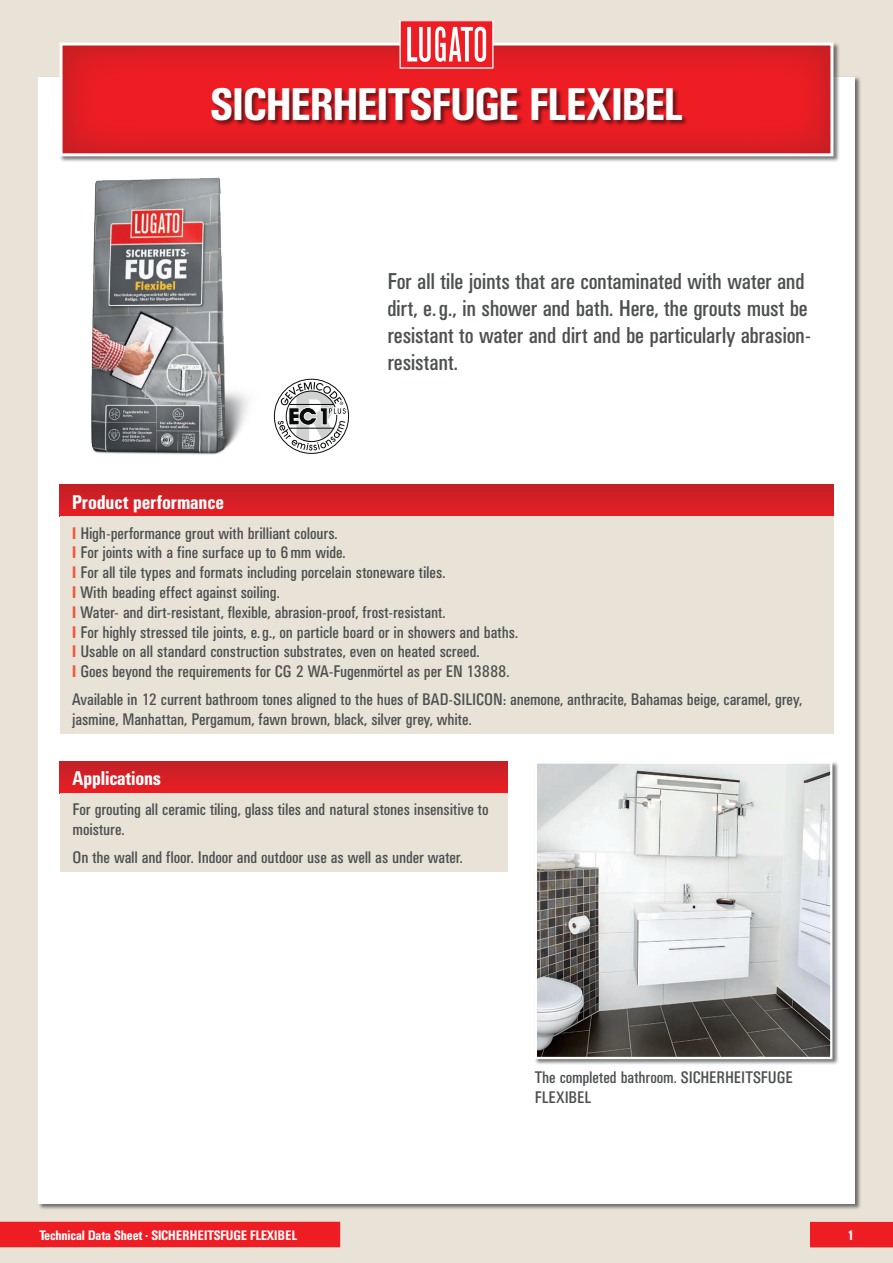
<style>
.page{position:relative;width:893px;height:1263px;background:#e9e3d7}
.page>*{position:absolute;margin:0;border:0;box-sizing:border-box;transform-origin:0 0}
.t1{font:500 condensed 45px "UN11";color:#fff}
.t2{font:condensed 22.5px/27px "UN11";color:#4d5051}
.t3{font:500 condensed 19.5px "UN11";color:#fff}
.t4{font:condensed 16.5px/19.8px "UN11";color:#4d5051}
.t5{font:500 condensed 13.5px "UN11";color:#fff}
.s1{font-weight:500;color:#f0573b}
</style>
<div class="page">
<div style="left:38px;top:77px;width:817px;height:1126px;background:#fff"></div>
<div style="left:59px;top:42px;width:781px;height:121px;background:#090b0d;opacity:.55"></div>
<svg style="left:60px;top:43px;width:773px;height:113px;background:#e42c31"></svg>
<div style="left:810px;top:1222px;width:83px;height:25px;background:#ed1d23"></div>
<div style="left:0;top:1222px;width:340px;height:25px;background:#ed1d23"></div>
<div style="left:534px;top:761px;width:305px;height:305px;background:#090b0d;opacity:.55"></div>
<img style="left:538px;top:764px;width:291px;height:292px">
<div style="left:535px;top:761px;width:297px;height:298px;border:2px solid #fff"></div>
<div style="left:60px;top:485px;width:773px;height:32px;background:linear-gradient(to bottom,#c22126,#e61e25)"></div>
<div style="left:60px;top:517px;width:773px;height:217px;background:#e9e3d7"></div>
<div style="left:60px;top:761px;width:447px;height:32px;background:linear-gradient(to bottom,#c02127,#ea1d24)"></div>
<div style="left:60px;top:793px;width:447px;height:79px;background:#e9e3d7"></div>
<div style="left:211px;top:87px;width:478px;height:40px;background:#090b0d;opacity:.55"></div>
<div style="left:400px;top:21px;width:93px;height:47px;background:#ed1d23"></div>
<div style="left:400px;top:20px;width:93px;height:48px;border:1px solid #fff"></div>
<svg style="left:407px;top:27px;width:79px;height:35px"></svg>
<svg style="left:274px;top:379px;width:75px;height:75px"></svg>
<img style="left:91px;top:177px;width:157px;height:278px">
<h1 class="t1" style="left:210px;top:79px;width:474px">SICHERHEITSFUGE FLEXIBEL</h1>
<h2 class="t2" style="left:387px;top:267px;width:425px">For all tile joints that are contaminated with water and dirt, e. g., in shower and bath. Here, the grouts must be resistant to water and dirt and be particularly abrasion&shy;resistant.</h2>
<p class="t3" style="left:72px;top:491px;width:153px">Product performance</p>
<p class="t4" style="left:72px;top:523px;width:447px"><span class="s1">I</span> High-performance grout with brilliant colours.<br><span class="s1">I</span> For joints with a fine surface up to 6mm wide.<br><span class="s1">I</span> For all tile types and formats including porcelain stoneware tiles.<br><span class="s1">I</span> With beading effect against soiling.<br><span class="s1">I</span> Water- and dirt-resistant, flexible, abrasion-proof, frost-resistant.<br><span class="s1">I</span> For highly stressed tile joints, e. g., on particle board or in showers and baths.<br><span class="s1">I</span> Usable on all standard construction substrates, even on heated screed.<br><span class="s1">I</span> Goes beyond the requirements for CG 2 WA-Fugenmörtel as per EN 13888.</p>
<p class="t4" style="left:72px;top:690px;width:731px">Available in 12 current bathroom tones aligned to the hues of BAD-SILICON: anemone, anthracite, Bahamas beige, caramel, grey, jasmine, Manhattan, Pergamum, fawn brown, black, silver grey, white.</p>
<p class="t3" style="left:73px;top:767px;width:90px">Applications</p>
<p class="t4" style="left:73px;top:799px;width:417px">For grouting all ceramic tiling, glass tiles and natural stones insensitive to moisture.</p>
<p class="t4" style="left:73px;top:847px;width:392px">On the wall and floor. Indoor and outdoor use as well as under water.</p>
<p class="t4" style="left:535px;top:1067px;width:259px">The completed bathroom. SICHERHEITSFUGE<br>FLEXIBEL</p>
<p class="t5" style="left:39px;top:1227px;width:259px">Technical Data Sheet ∙ SICHERHEITSFUGE FLEXIBEL</p>
<p class="t5" style="left:847px;top:1227px;width:8px">1</p>
</div>
